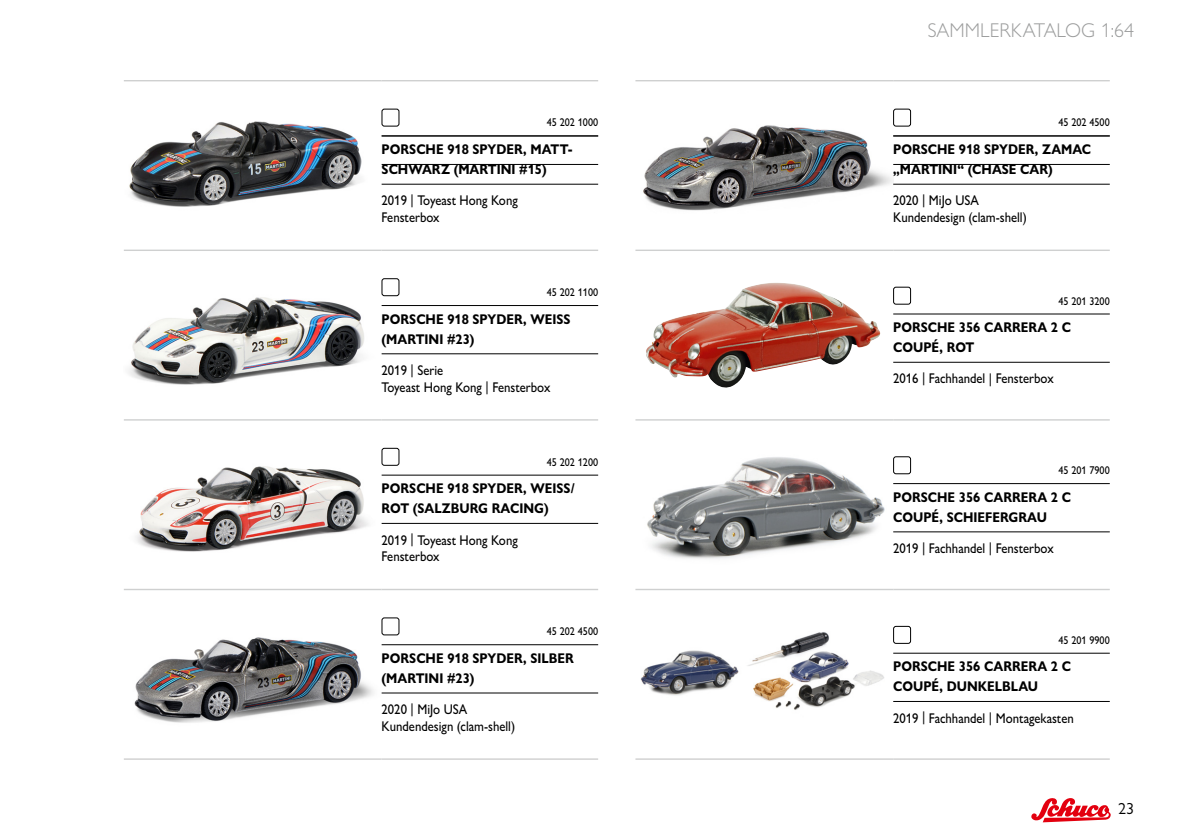
<style>
.page{position:relative;width:1191px;height:840px;background:#fff}
.page>*{position:absolute;margin:0;border:0;box-sizing:border-box;transform-origin:0 0}
.t1{font:300 20px "Gill Sans Nova";color:#9c9d9d}
.t2{font:16px "Gill Sans Nova";color:#000}
.t3{font:700 14px/19.8px "Gill Sans Nova";color:#000;scale:.9 1}
.t4{font:500 14px/17px "Gill Sans Nova";color:#000;scale:.9 1}
.t5{font:500 11.2px "Gill Sans Nova";color:#000;scale:.9 1}
</style>
<div class="page">
<svg style="left:1031px;top:798px;width:80px;height:23px"></svg>
<hr style="left:124px;top:80px;width:257px;height:1px;background:#cfd0d0">
<hr style="left:381px;top:80px;width:217px;height:1px;background:#cfd0d0">
<hr style="left:124px;top:249px;width:257px;height:2px;background:#cfd0d0">
<hr style="left:381px;top:249px;width:217px;height:2px;background:#cfd0d0">
<hr style="left:124px;top:419px;width:257px;height:1px;background:#cfd0d0">
<hr style="left:381px;top:419px;width:217px;height:1px;background:#cfd0d0">
<hr style="left:124px;top:588px;width:257px;height:2px;background:#cfd0d0">
<hr style="left:381px;top:588px;width:217px;height:2px;background:#cfd0d0">
<hr style="left:124px;top:758px;width:257px;height:1px;background:#cfd0d0">
<hr style="left:381px;top:758px;width:217px;height:1px;background:#cfd0d0">
<img style="left:129px;top:121px;width:233px;height:86px">
<hr style="left:381px;top:184px;width:217px;height:1px;background:#000">
<hr style="left:381px;top:164px;width:217px;height:1px;background:#000">
<hr style="left:381px;top:135px;width:217px;height:1px;background:#000">
<div style="left:381px;top:109px;width:18px;height:17px;border:1px solid #000;border-radius:2px"></div>
<img style="left:128px;top:297px;width:236px;height:88px">
<hr style="left:381px;top:353px;width:217px;height:1px;background:#000">
<hr style="left:381px;top:305px;width:217px;height:1px;background:#000">
<div style="left:381px;top:278px;width:18px;height:18px;border:1px solid #000;border-radius:2px"></div>
<img style="left:136px;top:466px;width:233px;height:86px">
<hr style="left:381px;top:522px;width:217px;height:1px;background:#000">
<hr style="left:381px;top:474px;width:217px;height:1px;background:#000">
<div style="left:381px;top:447px;width:18px;height:18px;border:1px solid #000;border-radius:2px"></div>
<img style="left:134px;top:637px;width:240px;height:86px">
<hr style="left:381px;top:692px;width:217px;height:1px;background:#000">
<hr style="left:381px;top:644px;width:217px;height:1px;background:#000">
<div style="left:381px;top:617px;width:18px;height:18px;border:1px solid #000;border-radius:2px"></div>
<hr style="left:635px;top:80px;width:258px;height:1px;background:#cfd0d0">
<hr style="left:893px;top:80px;width:216px;height:1px;background:#cfd0d0">
<hr style="left:635px;top:249px;width:258px;height:2px;background:#cfd0d0">
<hr style="left:893px;top:249px;width:216px;height:2px;background:#cfd0d0">
<hr style="left:635px;top:419px;width:258px;height:1px;background:#cfd0d0">
<hr style="left:893px;top:419px;width:216px;height:1px;background:#cfd0d0">
<hr style="left:635px;top:588px;width:258px;height:2px;background:#cfd0d0">
<hr style="left:893px;top:588px;width:216px;height:2px;background:#cfd0d0">
<hr style="left:635px;top:758px;width:258px;height:1px;background:#cfd0d0">
<hr style="left:893px;top:758px;width:216px;height:1px;background:#cfd0d0">
<img style="left:643px;top:125px;width:250px;height:86px">
<hr style="left:893px;top:184px;width:216px;height:1px;background:#000">
<hr style="left:893px;top:164px;width:216px;height:1px;background:#000">
<hr style="left:893px;top:135px;width:216px;height:1px;background:#000">
<div style="left:893px;top:109px;width:18px;height:17px;border:1px solid #000;border-radius:2px"></div>
<img style="left:646px;top:283px;width:235px;height:105px">
<hr style="left:893px;top:362px;width:216px;height:1px;background:#000">
<hr style="left:893px;top:313px;width:216px;height:1px;background:#000">
<div style="left:893px;top:287px;width:18px;height:17px;border:1px solid #000;border-radius:2px"></div>
<img style="left:647px;top:457px;width:238px;height:102px">
<hr style="left:893px;top:531px;width:216px;height:1px;background:#000">
<hr style="left:893px;top:483px;width:216px;height:1px;background:#000">
<div style="left:893px;top:456px;width:18px;height:18px;border:1px solid #000;border-radius:2px"></div>
<img style="left:641px;top:632px;width:243px;height:78px">
<hr style="left:893px;top:700px;width:216px;height:1px;background:#000">
<hr style="left:893px;top:652px;width:216px;height:1px;background:#000">
<div style="left:893px;top:625px;width:18px;height:18px;border:1px solid #000;border-radius:2px"></div>
<p class="t5" style="left:547px;top:116px;width:59px">45 202 1000</p>
<p class="t3" style="left:381px;top:139px;width:214px">PORSCHE 918 SPYDER, MATT-<br>SCHWARZ (MARTINI #15)</p>
<p class="t4" style="left:381px;top:192px;width:153px">2019 | Toyeast Hong Kong<br>Fensterbox</p>
<p class="t5" style="left:547px;top:285px;width:59px">45 202 1100</p>
<p class="t3" style="left:381px;top:309px;width:211px">PORSCHE 918 SPYDER, WEISS (MARTINI #23)</p>
<p class="t4" style="left:381px;top:361px;width:189px">2019 | Serie<br>Toyeast Hong Kong | Fensterbox</p>
<p class="t5" style="left:547px;top:455px;width:59px">45 202 1200</p>
<p class="t3" style="left:381px;top:478px;width:216px">PORSCHE 918 SPYDER, WEISS/<br>ROT (SALZBURG RACING)</p>
<p class="t4" style="left:381px;top:531px;width:153px">2019 | Toyeast Hong Kong<br>Fensterbox</p>
<p class="t5" style="left:547px;top:624px;width:59px">45 202 4500</p>
<p class="t3" style="left:381px;top:648px;width:215px">PORSCHE 918 SPYDER, SILBER (MARTINI #23)</p>
<p class="t4" style="left:381px;top:700px;width:150px">2020 | MiJo USA<br>Kundendesign (clam-shell)</p>
<h1 class="t1" style="left:927px;top:18px;width:208px">SAMMLERKATALOG 1:64</h1>
<p class="t5" style="left:1058px;top:116px;width:59px">45 202 4500</p>
<p class="t3" style="left:893px;top:139px;width:221px">PORSCHE 918 SPYDER, ZAMAC „MARTINI“ (CHASE CAR)</p>
<p class="t4" style="left:893px;top:192px;width:150px">2020 | MiJo USA<br>Kundendesign (clam-shell)</p>
<p class="t5" style="left:1058px;top:294px;width:59px">45 201 3200</p>
<p class="t3" style="left:893px;top:317px;width:199px">PORSCHE 356 CARRERA 2 C<br>COUPÉ, ROT</p>
<p class="t4" style="left:893px;top:370px;width:180px">2016 | Fachhandel | Fensterbox</p>
<p class="t5" style="left:1058px;top:463px;width:59px">45 201 7900</p>
<p class="t3" style="left:893px;top:487px;width:199px">PORSCHE 356 CARRERA 2 C<br>COUPÉ, SCHIEFERGRAU</p>
<p class="t4" style="left:893px;top:539px;width:180px">2019 | Fachhandel | Fensterbox</p>
<p class="t5" style="left:1058px;top:632px;width:59px">45 201 9900</p>
<p class="t3" style="left:893px;top:656px;width:199px">PORSCHE 356 CARRERA 2 C<br>COUPÉ, DUNKELBLAU</p>
<p class="t4" style="left:893px;top:708px;width:202px">2019 | Fachhandel | Montagekasten</p>
<p class="t2" style="left:1118px;top:798px;width:17px">23</p>
</div>
